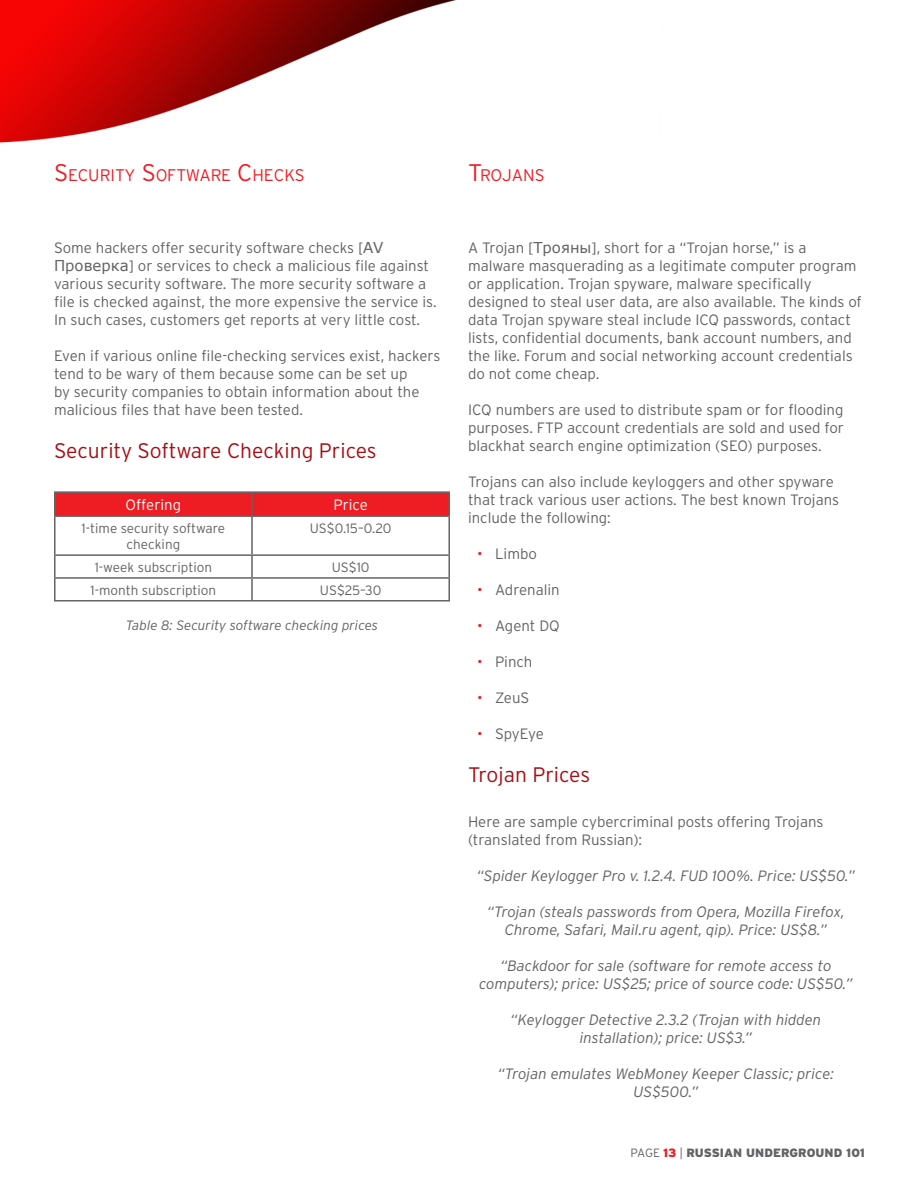
<style>
.page{position:relative;width:918px;height:1188px;background:#fff}
.page>*{position:absolute;margin:0;border:0;box-sizing:border-box;transform-origin:0 0}
.heading_2{font:300 21px "Interstate";color:#a70e13}
.heading_1{font:300 16.8px "Interstate";color:#ee1d23}
.body_text_1{font:300 15px/18px "Interstate";color:#636366}
.quote{font:italic 300 15px/18px "Interstate";color:#636366;text-align:center}
.bulleted_text_1{font:300 15px "Interstate";color:#636366}
.table_header{font:300 15px "Interstate";color:#fff}
.table_body_number{font:300 13.5px/16.2px "Interstate";color:#636366;text-align:center}
.t1{font:italic 300 13.5px "Interstate";color:#636366}
.t2{font:900 12px "Interstate";color:#636366}
.s1{font-size:24px}
.s2{font-family:"MS Reference Sans Serif";font-weight:400}
.s3{color:#ee1d23}
.s4{font-weight:300}
</style>
<div class="page">
<img style="left:0;top:0;width:457px;height:602px">
<div style="left:56px;top:493px;width:392px;height:22px;background:#ee1d23"></div>
<hr style="left:54px;top:491px;width:198px;height:2px;background:#636366">
<hr style="left:54px;top:493px;width:2px;height:22px;background:#636366">
<hr style="left:252px;top:491px;width:198px;height:2px;background:#636366">
<hr style="left:251px;top:493px;width:2px;height:22px;background:#636366">
<hr style="left:448px;top:493px;width:2px;height:22px;background:#636366">
<hr style="left:54px;top:515px;width:198px;height:2px;background:#636366">
<hr style="left:54px;top:517px;width:2px;height:37px;background:#636366">
<hr style="left:252px;top:515px;width:198px;height:2px;background:#636366">
<hr style="left:251px;top:517px;width:2px;height:37px;background:#636366">
<hr style="left:448px;top:517px;width:2px;height:37px;background:#636366">
<hr style="left:54px;top:554px;width:198px;height:2px;background:#636366">
<hr style="left:54px;top:556px;width:2px;height:21px;background:#636366">
<hr style="left:252px;top:554px;width:198px;height:2px;background:#636366">
<hr style="left:251px;top:556px;width:2px;height:21px;background:#636366">
<hr style="left:448px;top:556px;width:2px;height:21px;background:#636366">
<hr style="left:54px;top:577px;width:198px;height:2px;background:#636366">
<hr style="left:54px;top:579px;width:2px;height:21px;background:#636366">
<hr style="left:252px;top:577px;width:198px;height:2px;background:#636366">
<hr style="left:251px;top:579px;width:2px;height:21px;background:#636366">
<hr style="left:448px;top:579px;width:2px;height:21px;background:#636366">
<hr style="left:54px;top:600px;width:198px;height:1px;background:#636366">
<hr style="left:252px;top:600px;width:198px;height:1px;background:#636366">
<p class="heading_1" style="left:54px;top:165px;width:252px"><span class="s1">S</span> ECURITY <span class="s1">S</span>OFTWARE <span class="s1">C</span>HECKS</p>
<p class="body_text_1" style="left:54px;top:239px;width:384px">Some hackers offer security software checks [<span class="s2">AV Проверка</span>] or services to check a malicious file against various security software. The more security software a file is checked against, the more expensive the service is.<br>In such cases, customers get reports at very little cost.</p>
<p class="body_text_1" style="left:54px;top:347px;width:388px">Even if various online file-checking services exist, hackers tend to be wary of them because some can be set up<br>by security companies to obtain information about the malicious files that have been tested.</p>
<p class="heading_2" style="left:54px;top:438px;width:324px">Security Software Checking Prices</p>
<p class="table_header" style="left:126px;top:496px;width:57px">Offering</p>
<p class="table_header" style="left:333px;top:496px;width:36px">Price</p>
<p class="table_body_number" style="left:82px;top:520px;width:145px">1-time security software checking</p>
<p class="table_body_number" style="left:310px;top:520px;width:83px">US$0.15–0.20</p>
<p class="table_body_number" style="left:95px;top:559px;width:119px">1-week subscription</p>
<p class="table_body_number" style="left:332px;top:559px;width:39px">US$10</p>
<p class="table_body_number" style="left:91px;top:582px;width:127px">1-month subscription</p>
<p class="table_body_number" style="left:320px;top:582px;width:63px">US$25–30</p>
<p class="t1" style="left:126px;top:617px;width:254px">Table 8: Security software checking prices</p>
<p class="heading_1" style="left:468px;top:165px;width:78px"><span class="s1">T</span>ROJANS</p>
<p class="body_text_1" style="left:468px;top:239px;width:395px">A Trojan [<span class="s2">Трояны</span>], short for a “Trojan horse,” is a malware masquerading as a legitimate computer program or application. Trojan spyware, malware specifically designed to steal user data, are also available. The kinds of data Trojan spyware steal include ICQ passwords, contact lists, confidential documents, bank account numbers, and the like. Forum and social networking account credentials do not come cheap.</p>
<p class="body_text_1" style="left:468px;top:401px;width:378px;text-align:justify">ICQ numbers are used to distribute spam or for flooding purposes. FTP account credentials are sold and used for blackhat search engine optimization (SEO) purposes.</p>
<p class="body_text_1" style="left:468px;top:473px;width:373px">Trojans can also include keyloggers and other spyware that track various user actions. The best known Trojans include the following:</p>
<p class="bulleted_text_1" style="left:477px;top:545px;width:61px"><span class="s3">•</span> Limbo</p>
<p class="bulleted_text_1" style="left:477px;top:581px;width:84px"><span class="s3">•</span> Adrenalin</p>
<p class="bulleted_text_1" style="left:477px;top:617px;width:84px"><span class="s3">•</span> Agent DQ</p>
<p class="bulleted_text_1" style="left:477px;top:653px;width:57px"><span class="s3">•</span> Pinch</p>
<p class="bulleted_text_1" style="left:477px;top:689px;width:54px"><span class="s3">•</span> ZeuS</p>
<p class="bulleted_text_1" style="left:477px;top:725px;width:68px"><span class="s3">•</span> SpyEye</p>
<p class="heading_2" style="left:468px;top:762px;width:124px">Trojan Prices</p>
<p class="body_text_1" style="left:468px;top:813px;width:357px">Here are sample cybercriminal posts offering Trojans (translated from Russian):</p>
<p class="quote" style="left:477px;top:867px;width:380px">“Spider Keylogger Pro v. 1.2.4. FUD 100%. Price: US$50.”</p>
<p class="quote" style="left:487px;top:903px;width:359px">“Trojan (steals passwords from Opera, Mozilla Firefox,<br>Chrome, Safari, Mail.ru agent, qip). Price: US$8.”</p>
<p class="quote" style="left:479px;top:957px;width:375px">“Backdoor for sale (software for remote access to computers); price: US$25; price of source code: US$50.”</p>
<p class="quote" style="left:511px;top:1011px;width:312px">“Keylogger Detective 2.3.2 (Trojan with hidden installation); price: US$3.”</p>
<p class="quote" style="left:498px;top:1065px;width:338px">“Trojan emulates WebMoney Keeper Classic; price:<br>US$500.”</p>
<p class="t2" style="left:631px;top:1146px;width:236px"><span class="s4">PAGE</span> <span class="s3">13</span> <span class="s4">|</span> RUSSIAN UNDERGROUND 101</p>
</div>
